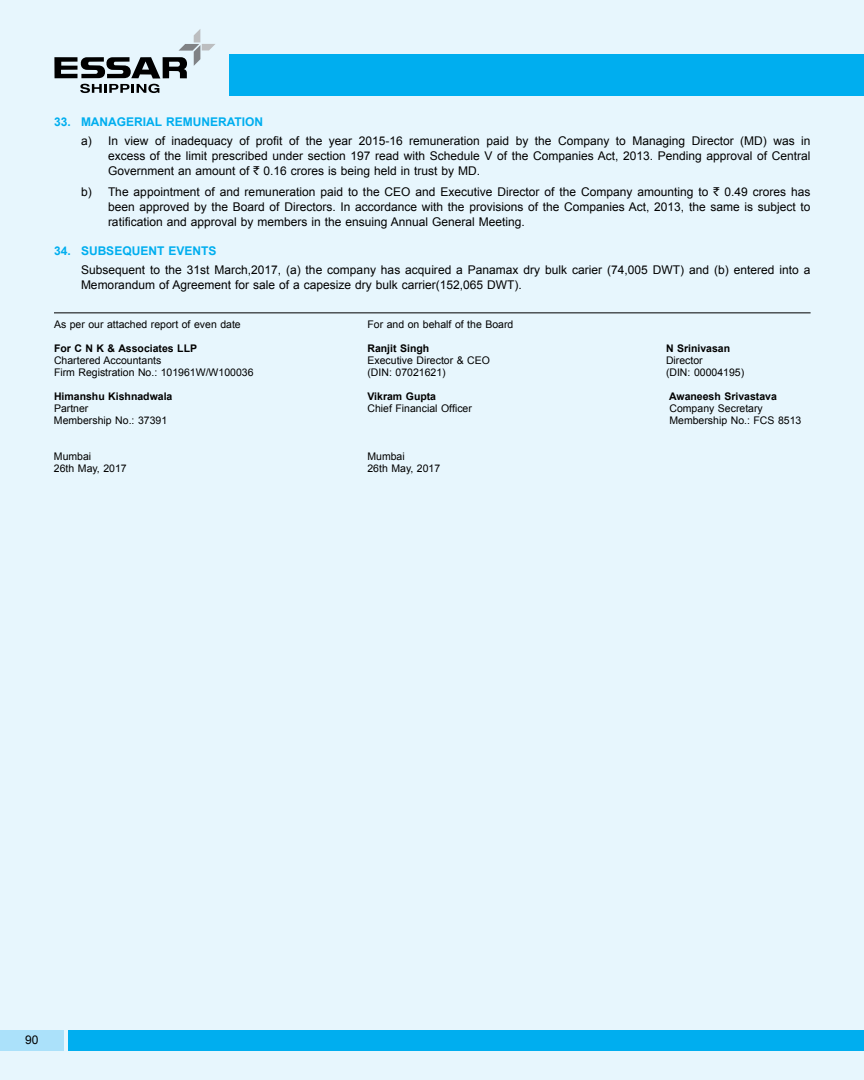
<style>
.page{position:relative;width:864px;height:1080px;background:#e7f6fd}
.page>*{position:absolute;margin:0;border:0;box-sizing:border-box;transform-origin:0 0}
.t1{font:12px/15px "Arial";color:#000;text-align:justify}
.t2{font:700 12px "Arial";color:#00aeef}
.t3{font:10.5px "Arial";color:#000}
.t4{font:700 10.5px "Arial";color:#000}
.s1{font-family:"Rupee Foradian"}
</style>
<div class="page">
<div style="left:229px;top:54px;width:635px;height:41px;background:#00aeef"></div>
<svg style="left:54px;top:29px;width:161px;height:64px"></svg>
<div style="left:0;top:1030px;width:64px;height:20px;background:#abe1fa"></div>
<div style="left:68px;top:1030px;width:796px;height:20px;background:#00aeef"></div>
<hr style="left:54px;top:312px;width:757px;height:1px;background:#000">
<p class="t2" style="left:54px;top:114px;width:46px">33. Managerial</p>
<p class="t2" style="left:166px;top:114px;width:18px">Remuneration</p>
<p class="t1" style="left:108px;top:134px;width:704px;text-indent:-27px">a) In view of inadequacy of profit of the year 2015-16 remuneration paid by the Company to Managing Director (MD) was in excess of the limit prescribed under section 197 read with Schedule V of the Companies Act, 2013. Pending approval of Central Government an amount of <span class="s1">`</span> 0.16 crores is being held in trust by MD.</p>
<p class="t1" style="left:108px;top:185px;width:704px;text-indent:-27px">b) The appointment of and remuneration paid to the CEO and Executive Director of the Company amounting to <span class="s1">`</span> 0.49 crores has been approved by the Board of Directors. In accordance with the provisions of the Companies Act, 2013, the same is subject to ratification and approval by members in the ensuing Annual General Meeting.</p>
<p class="t2" style="left:54px;top:243px;width:45px">34. Subsequent</p>
<p class="t2" style="left:168px;top:243px;width:9px">events</p>
<p class="t1" style="left:81px;top:263px;width:731px">Subsequent to the 31st March,2017, (a) the company has acquired a Panamax dry bulk carier (74,005 DWT) and (b) entered into a<br>Memorandum of Agreement for sale of a capesize dry bulk carrier(152,065 DWT).</p>
<p class="t3" style="left:54px;top:318px;width:188px">As per our attached report of even date</p>
<p class="t3" style="left:367px;top:318px;width:147px">For and on behalf of the Board</p>
<p class="t4" style="left:54px;top:342px;width:145px">For C N K &amp; Associates LLP</p>
<p class="t4" style="left:367px;top:342px;width:63px">Ranjit Singh</p>
<p class="t4" style="left:666px;top:342px;width:66px">N Srinivasan</p>
<p class="t3" style="left:54px;top:354px;width:109px">Chartered Accountants</p>
<p class="t3" style="left:367px;top:354px;width:124px">Executive Director &amp; CEO</p>
<p class="t3" style="left:666px;top:354px;width:38px">Director</p>
<p class="t3" style="left:54px;top:366px;width:201px">Firm Registration No.: 101961W/W100036</p>
<p class="t3" style="left:367px;top:366px;width:80px">(DIN: 07021621)</p>
<p class="t3" style="left:666px;top:366px;width:80px">(DIN: 00004195)</p>
<p class="t4" style="left:54px;top:390px;width:120px">Himanshu Kishnadwala</p>
<p class="t4" style="left:367px;top:390px;width:70px">Vikram Gupta</p>
<p class="t4" style="left:669px;top:390px;width:109px">Awaneesh Srivastava</p>
<p class="t3" style="left:54px;top:402px;width:36px">Partner</p>
<p class="t3" style="left:367px;top:402px;width:106px">Chief Financial Officer</p>
<p class="t3" style="left:669px;top:402px;width:95px">Company Secretary</p>
<p class="t3" style="left:54px;top:414px;width:115px">Membership No.: 37391</p>
<p class="t3" style="left:669px;top:414px;width:133px">Membership No.: FCS 8513</p>
<p class="t3" style="left:54px;top:450px;width:39px">Mumbai</p>
<p class="t3" style="left:367px;top:450px;width:39px">Mumbai</p>
<p class="t3" style="left:54px;top:462px;width:74px">26th May, 2017</p>
<p class="t3" style="left:367px;top:462px;width:74px">26th May, 2017</p>
<p class="t1" style="left:25px;top:1032px;width:15px">90</p>
</div>
